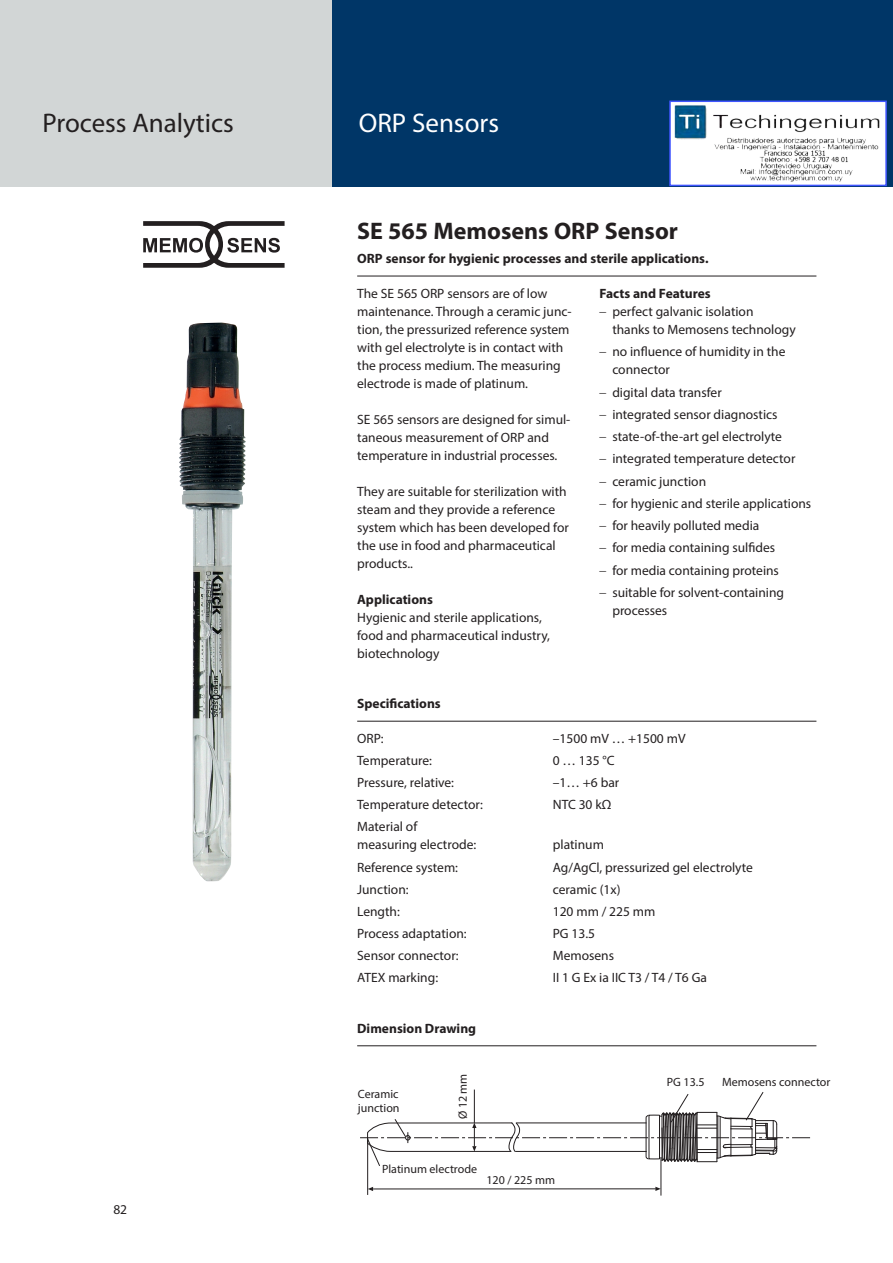
<style>
.page{position:relative;width:893px;height:1263px;background:#fff}
.page>*{position:absolute;margin:0;border:0;box-sizing:border-box;transform-origin:0 0}
.t1{font:27px "Myriad Pro";color:#231f20}
.Headline{font:27px "Myriad Pro";color:#fff}
.Headline_Produkt{font:700 24px "Myriad Pro";color:#231f20}
.Text{font:13.5px/18px "Myriad Pro";color:#231f20}
.Tabelle{font:13.5px/18px "Myriad Pro";color:#231f20}
.Subline_Produkt{font:700 13.5px "Myriad Pro";color:#231f20}
.Zwischenüberschrift{font:700 13.5px "Myriad Pro";color:#231f20}
.Fakten_Head{font:700 13.5px "Myriad Pro";color:#231f20}
.Text-2{font:700 13.5px "Myriad Pro";color:#231f20}
.Beschriftungen{font:12px/14.2px "Myriad Pro";color:#231f20}
.s1{font-family:"Frutiger LT Com";font-weight:300}
</style>
<div class="page">
<svg style="left:143px;top:221px;width:142px;height:47px"></svg>
<img style="left:179px;top:323px;width:67px;height:558px">
<hr style="left:357px;top:276px;width:459px;height:1px;background:#231f20">
<hr style="left:474px;top:1089px;width:1px;height:34px;background:#231f20">
<hr style="left:367px;top:1138px;width:1px;height:57px;background:#231f20">
<hr style="left:661px;top:1158px;width:1px;height:37px;background:#231f20">
<hr style="left:373px;top:1188px;width:283px;height:1px;background:#231f20">
<svg style="left:655px;top:1187px;width:6px;height:4px"></svg>
<svg style="left:368px;top:1187px;width:5px;height:4px"></svg>
<svg style="left:360px;top:1091px;width:450px;height:76px"></svg>
<div style="left:358px;top:1083px;width:80px;height:34px;background:#fff"></div>
<div style="left:332px;top:0;width:561px;height:187px;background:#003667"></div>
<div style="left:0;top:0;width:332px;height:187px;background:#d2d6d6"></div>
<hr style="left:357px;top:1045px;width:459px;height:1px;background:#231f20">
<hr style="left:357px;top:721px;width:459px;height:1px;background:#231f20">
<svg style="left:669px;top:101px;width:218px;height:85px"></svg>
<img style="left:672px;top:102px;width:212px;height:85px">
<h1 class="t1" style="left:43px;top:106px;width:193px">Process Analytics</h1>
<p class="Headline" style="left:359px;top:106px;width:142px">ORP Sensors</p>
<p class="Headline_Produkt" style="left:357px;top:215px;width:322px">SE 565 Memosens ORP Sensor</p>
<p class="Subline_Produkt" style="left:357px;top:250px;width:353px">ORP sensor for hygienic processes and sterile applications.</p>
<p class="Text" style="left:357px;top:284px;width:216px">The SE 565 ORP sensors are of low maintenance. Through a ceramic junc&shy;tion, the pressurized reference system with gel electrolyte is in contact with the process medium. The measuring electrode is made of platinum.</p>
<p class="Text" style="left:357px;top:410px;width:215px">SE 565 sensors are designed for simul&shy;taneous measurement of ORP and temperature in industrial processes.</p>
<p class="Text" style="left:357px;top:482px;width:213px">They are suitable for sterilization with steam and they provide a reference system which has been developed for the use in food and pharmaceutical products..</p>
<p class="Text-2" style="left:357px;top:591px;width:77px">Applications</p>
<p class="Text" style="left:357px;top:608px;width:194px">Hygienic and sterile applications, food and pharmaceutical industry, biotechnology</p>
<p class="Zwischenüberschrift" style="left:357px;top:695px;width:85px">Specifications</p>
<p class="Fakten_Head" style="left:600px;top:285px;width:113px">Facts and Features</p>
<p class="Text" style="left:612px;top:302px;width:185px;text-indent:-13px"><span class="s1">–</span> perfect galvanic isolation<br>thanks to Memosens technology</p>
<p class="Text" style="left:612px;top:342px;width:175px;text-indent:-13px"><span class="s1">–</span> no influence of humidity in the connector</p>
<p class="Text" style="left:600px;top:383px;width:124px"><span class="s1">–</span> digital data transfer</p>
<p class="Text" style="left:600px;top:405px;width:180px"><span class="s1">–</span> integrated sensor diagnostics</p>
<p class="Text" style="left:600px;top:427px;width:184px"><span class="s1">–</span> state-of-the-art gel electrolyte</p>
<p class="Text" style="left:600px;top:450px;width:197px"><span class="s1">–</span> integrated temperature detector</p>
<p class="Text" style="left:600px;top:472px;width:108px"><span class="s1">–</span> ceramic junction</p>
<p class="Text" style="left:600px;top:494px;width:213px"><span class="s1">–</span> for hygienic and sterile applications</p>
<p class="Text" style="left:600px;top:516px;width:161px"><span class="s1">–</span> for heavily polluted media</p>
<p class="Text" style="left:600px;top:539px;width:177px"><span class="s1">–</span> for media containing sulfides</p>
<p class="Text" style="left:600px;top:561px;width:181px"><span class="s1">–</span> for media containing proteins</p>
<p class="Text" style="left:612px;top:583px;width:173px;text-indent:-13px"><span class="s1">–</span> suitable for solvent-containing processes</p>
<p class="Tabelle" style="left:357px;top:729px;width:28px">ORP:</p>
<p class="Tabelle" style="left:553px;top:729px;width:134px">–1500 mV … +1500 mV</p>
<p class="Tabelle" style="left:357px;top:751px;width:76px">Temperature:</p>
<p class="Tabelle" style="left:553px;top:751px;width:63px">0 … 135 °C</p>
<p class="Tabelle" style="left:357px;top:773px;width:98px">Pressure, relative:</p>
<p class="Tabelle" style="left:553px;top:773px;width:68px">–1… +6 bar</p>
<p class="Tabelle" style="left:357px;top:795px;width:127px">Temperature detector:</p>
<p class="Tabelle" style="left:553px;top:795px;width:60px">NTC 30 kΩ</p>
<p class="Tabelle" style="left:357px;top:818px;width:121px">Material of measuring electrode:</p>
<p class="Tabelle" style="left:553px;top:836px;width:53px">platinum</p>
<p class="Tabelle" style="left:357px;top:858px;width:102px">Reference system:</p>
<p class="Tabelle" style="left:553px;top:858px;width:202px">Ag/AgCl, pressurized gel electrolyte</p>
<p class="Tabelle" style="left:357px;top:880px;width:53px">Junction:</p>
<p class="Tabelle" style="left:553px;top:880px;width:69px">ceramic (1x)</p>
<p class="Tabelle" style="left:357px;top:902px;width:44px">Length:</p>
<p class="Tabelle" style="left:553px;top:902px;width:104px">120 mm / 225 mm</p>
<p class="Tabelle" style="left:357px;top:924px;width:111px">Process adaptation:</p>
<p class="Tabelle" style="left:553px;top:924px;width:44px">PG 13.5</p>
<p class="Tabelle" style="left:357px;top:946px;width:103px">Sensor connector:</p>
<p class="Tabelle" style="left:553px;top:946px;width:63px">Memosens</p>
<p class="Tabelle" style="left:357px;top:968px;width:82px">ATEX marking:</p>
<p class="Tabelle" style="left:553px;top:968px;width:156px">II 1 G Ex ia IIC T3 / T4 / T6 Ga</p>
<p class="Zwischenüberschrift" style="left:357px;top:1019px;width:120px">Dimension Drawing</p>
<p class="Beschriftungen" style="left:358px;top:1086px;width:43px">Ceramic junction</p>
<p class="Beschriftungen" style="left:456px;top:1119px;width:47px;rotate:-90deg">Ø 12 mm</p>
<p class="Beschriftungen" style="left:722px;top:1074px;width:110px">Memosens connector</p>
<p class="Beschriftungen" style="left:667px;top:1074px;width:39px">PG 13.5</p>
<p class="Text" style="left:113px;top:1200px;width:15px">82</p>
<p class="Beschriftungen" style="left:382px;top:1162px;width:97px">Platinum electrode</p>
<p class="Beschriftungen" style="left:486px;top:1172px;width:70px">120 / 225 mm</p>
</div>
